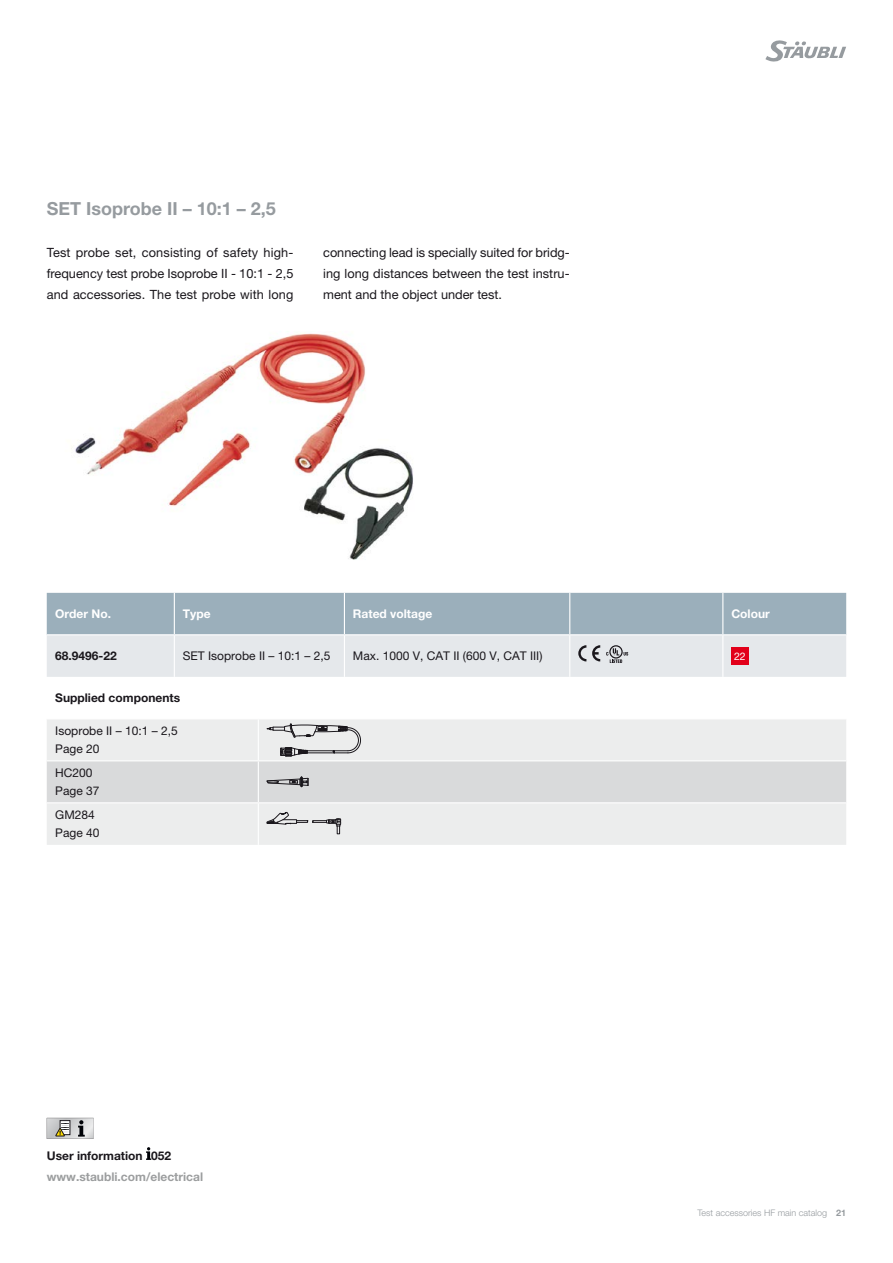
<style>
.page{position:relative;width:893px;height:1263px;background:#fff}
.page>*{position:absolute;margin:0;border:0;box-sizing:border-box;transform-origin:0 0}
.t1{font:700 18px "Helvetica Neue LTW1 G";color:#969b9f}
.t2{font:12.75px/21px "Helvetica Neue LTW1 G";letter-spacing:.005em;color:#1a171c;text-align:justify}
.t3{font:12px/18px "Helvetica Neue LTW1 G";color:#1a171c}
.t4{font:700 12px "Helvetica Neue LTW1 G";color:#1a171c}
.t5{font:700 12px "Helvetica Neue LTW1 G";color:#fff}
.t6{font:700 12px "Helvetica Neue LTW1 G";color:#9c9e9f}
.t7{font:10.5px "Helvetica Neue LTW1 G";color:#fff}
.t8{font:300 9px "Helvetica Neue LTW1 G";color:#969b9f}
.s1{font-weight:700}
</style>
<div class="page">
<svg style="left:765px;top:40px;width:81px;height:22px"></svg>
<img style="left:71px;top:333px;width:342px;height:227px">
<svg style="left:47px;top:593px;width:799px;height:84px;background:#c0cbd3"></svg>
<div style="left:731px;top:648px;width:17px;height:17px;background:#e2001a"></div>
<div style="left:47px;top:719px;width:799px;height:126px;background:#eceded"></div>
<hr style="left:258px;top:719px;width:1px;height:41px;background:#fff">
<hr style="left:258px;top:803px;width:1px;height:42px;background:#fff">
<svg style="left:47px;top:723px;width:799px;height:80px;background:#e0e1e1"></svg>
<svg style="left:267px;top:812px;width:74px;height:22px;background:#cbcccc"></svg>
<svg style="left:47px;top:1118px;width:47px;height:21px"></svg>
<svg style="left:146px;top:1147px;width:5px;height:13px"></svg>
<h1 class="t1" style="left:47px;top:197px;width:231px">SET Isoprobe II – 10:1 – 2,5</h1>
<p class="t2" style="left:47px;top:242px;width:248px">Test probe set, consisting of safety high&shy;frequency test probe Isoprobe II - 10:1 - 2,5 and accessories. The test probe with long</p>
<p class="t2" style="left:323px;top:242px;width:248px">connecting lead is specially suited for bridg&shy;ing long distances between the test instru&shy;ment and the object under test.</p>
<p class="t5" style="left:55px;top:606px;width:57px">Order No.</p>
<p class="t5" style="left:183px;top:606px;width:29px">Type</p>
<p class="t5" style="left:353px;top:606px;width:81px">Rated voltage</p>
<p class="t5" style="left:731px;top:606px;width:40px">Colour</p>
<p class="t4" style="left:55px;top:649px;width:63px">68.9496-22</p>
<p class="t3" style="left:183px;top:647px;width:149px">SET Isoprobe II – 10:1 – 2,5</p>
<p class="t3" style="left:353px;top:647px;width:191px">Max. 1000 V, CAT II (600 V, CAT III)</p>
<p class="t7" style="left:734px;top:650px;width:13px">22</p>
<p class="t4" style="left:55px;top:690px;width:126px">Supplied components</p>
<p class="t3" style="left:55px;top:722px;width:124px">Isoprobe II – 10:1 – 2,5<br>Page 20</p>
<p class="t3" style="left:55px;top:764px;width:46px">HC200<br>Page 37</p>
<p class="t3" style="left:55px;top:806px;width:46px">GM284<br>Page 40</p>
<p class="t4" style="left:47px;top:1148px;width:126px">User information 052</p>
<p class="t6" style="left:47px;top:1169px;width:158px">www.staubli.com/electrical</p>
<p class="t8" style="left:697px;top:1207px;width:150px">Test accessories HF main catalog <span class="s1">21</span></p>
</div>
